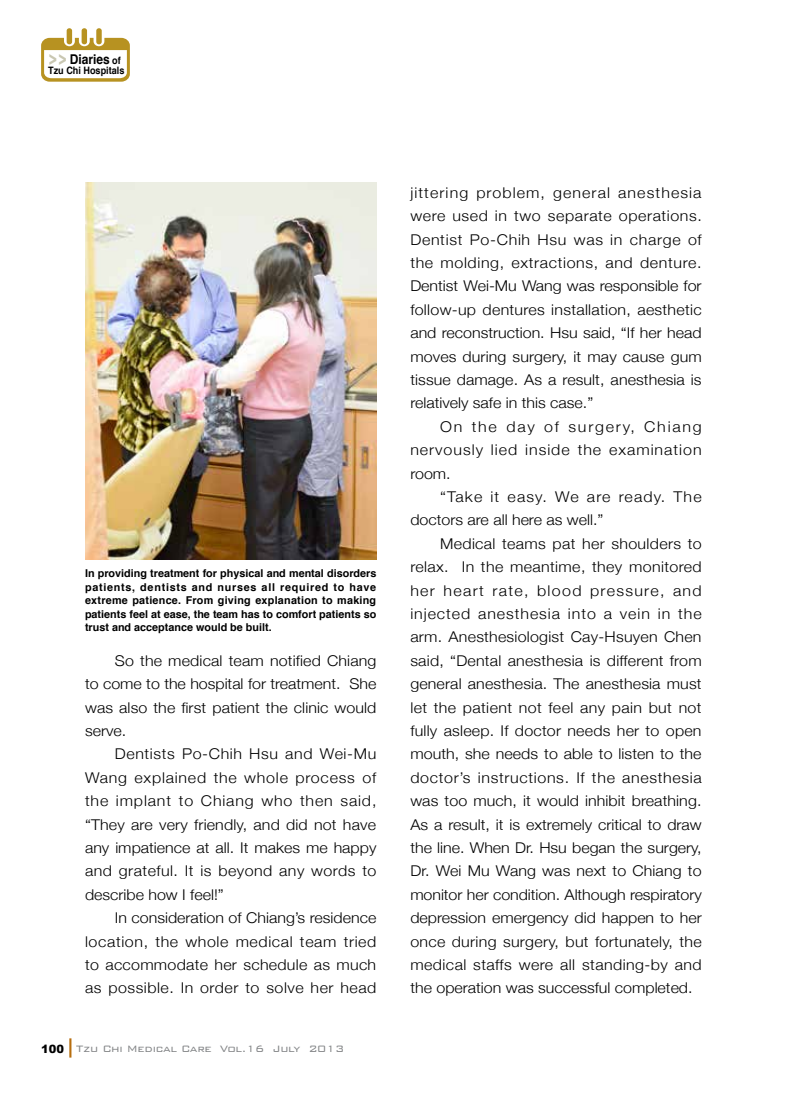
<style>
.page{position:relative;width:808px;height:1106px;background:#fff}
.page>*{position:absolute;margin:0;border:0;box-sizing:border-box;transform-origin:0 0}
.t1{font:300 14.85px/23.4px "Helvetica Neue";letter-spacing:.005em;color:#000;text-align:justify;scale:1.08 1}
.t2{font:700 13.5px "Helvetica";color:#000;scale:.89 1}
.t3{font:300 12.3px "Bank Gothic BT";letter-spacing:-.03em;color:#828486}
.t4{font:700 10.8px/13.5px "Helvetica";color:#000;text-align:justify}
.t5{font:700 10.2px "Helvetica";color:#000;scale:.89 1}
.s1{font-family:"Lin Gothic";font-weight:900;font-size:12px;color:#c9c7b2}
.s2{font-size:10.2px}
</style>
<div class="page">
<div style="left:67px;top:28px;width:5px;height:16px;background:#b79221;border-radius:3px"></div>
<div style="left:82px;top:28px;width:5px;height:16px;background:#b79221;border-radius:3px"></div>
<div style="left:96px;top:28px;width:6px;height:16px;background:#b79221;border-radius:3px"></div>
<svg style="left:41px;top:38px;width:89px;height:44px"></svg>
<img style="left:85px;top:183px;width:291px;height:376px">
<svg style="left:69px;top:1038px;width:2px;height:19px"></svg>
<p class="t2" style="left:48px;top:48px;width:83px"><span class="s1">＞＞</span> Diaries <span class="s2">of</span></p>
<p class="t5" style="left:48px;top:62px;width:87px">Tzu Chi Hospitals</p>
<p class="t4" style="left:85px;top:566px;width:293px">In providing treatment for physical and mental disorders patients, dentists and nurses all required to have extreme patience. From giving explanation to making patients feel at ease, the team has to comfort patients so trust and acceptance would be built.</p>
<p class="t1" style="left:85px;top:648px;width:271px;text-indent:30px">So the medical team notified Chiang to come to the hospital for treatment. She was also the first patient the clinic would serve.</p>
<p class="t1" style="left:85px;top:741px;width:271px;text-indent:30px">Dentists Po-Chih Hsu and Wei-Mu Wang explained the whole process of the implant to Chiang who then said, “They are very friendly, and did not have any impatience at all. It makes me happy and grateful. It is beyond any words to describe how I feel!”</p>
<p class="t1" style="left:85px;top:905px;width:271px;text-indent:30px">In consideration of Chiang’s residence location, the whole medical team tried to accommodate her schedule as much as possible. In order to solve her head</p>
<p class="t3" style="left:41px;top:1041px;width:304px"><sub>100</sub> Tzu Chi Medical Care Vol.16 July 2013</p>
<p class="t1" style="left:410px;top:180px;width:271px">jittering problem, general anesthesia were used in two separate operations.<br>Dentist Po-Chih Hsu was in charge of the molding, extractions, and denture.<br>Dentist Wei-Mu Wang was responsible for follow-up dentures installation, aesthetic and reconstruction. Hsu said, “If her head moves during surgery, it may cause gum tissue damage. As a result, anesthesia is relatively safe in this case.”</p>
<p class="t1" style="left:410px;top:414px;width:271px;text-indent:30px">On the day of surgery, Chiang nervously lied inside the examination room.</p>
<p class="t1" style="left:410px;top:484px;width:271px;text-indent:30px">“Take it easy. We are ready. The doctors are all here as well.”</p>
<p class="t1" style="left:410px;top:531px;width:271px;text-indent:30px">Medical teams pat her shoulders to relax. In the meantime, they monitored her heart rate, blood pressure, and injected anesthesia into a vein in the arm. Anesthesiologist Cay-Hsuyen Chen said, “Dental anesthesia is different from general anesthesia. The anesthesia must let the patient not feel any pain but not fully asleep. If doctor needs her to open mouth, she needs to able to listen to the doctor’s instructions. If the anesthesia was too much, it would inhibit breathing.<br>As a result, it is extremely critical to draw the line. When Dr. Hsu began the surgery, Dr. Wei Mu Wang was next to Chiang to monitor her condition. Although respiratory depression emergency did happen to her once during surgery, but fortunately, the medical staffs were all standing-by and the operation was successful completed.</p>
</div>
